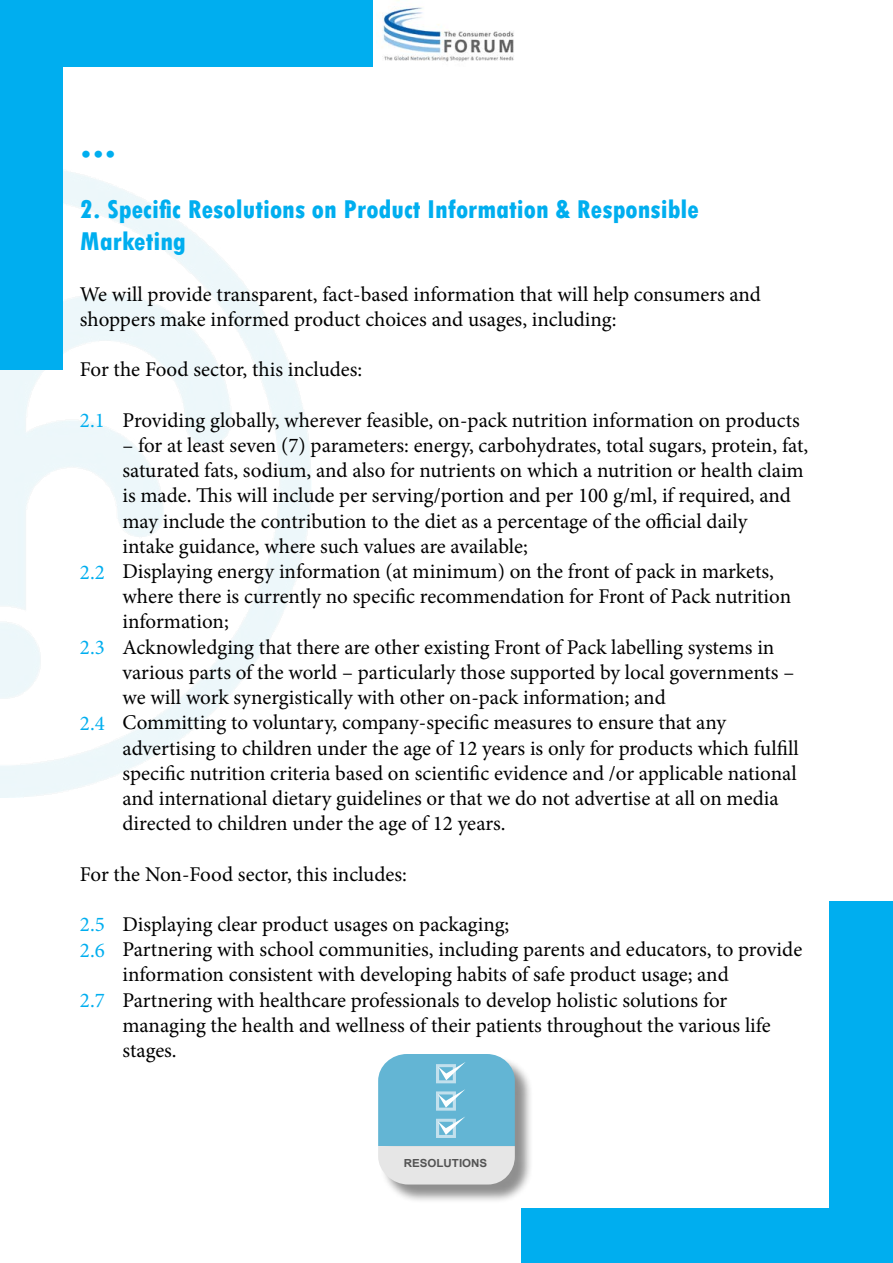
<style>
.page{position:relative;width:893px;height:1263px;background:#fff}
.page>*{position:absolute;margin:0;border:0;box-sizing:border-box;transform-origin:0 0}
.t1{font:800 condensed 45px "Tw Cen";color:#00aeef}
.t2{font:800 condensed 27px/32.4px "Tw Cen";color:#00aeef}
.t3{font:21px/25.2px "Minion Pro";color:#000}
.t4{font:21px/25.2px "Minion Pro";color:#00aeef}
.t5{font:700 11.1px "Arial";color:#545454;scale:1.04 1}
</style>
<div class="page">
<div style="left:380px;top:1056px;width:154px;height:147px;background:#000;opacity:.44"></div>
<svg style="left:378px;top:1054px;width:137px;height:130px;background:#91c6da"></svg>
<img style="left:376px;top:0;width:138px;height:62px">
<div style="left:0;top:0;width:372px;height:67px;background:#00aeef"></div>
<div style="left:829px;top:901px;width:64px;height:314px;background:#00aeef"></div>
<div style="left:522px;top:1209px;width:371px;height:54px;background:#00aeef"></div>
<div style="left:0;top:56px;width:63px;height:314px;background:#00aeef"></div>
<h1 class="t1" style="left:80px;top:116px;width:38px">...</h1>
<p class="t2" style="left:80px;top:193px;width:621px">2. Specific Resolutions on Product Information &amp; Responsible<br>Marketing</p>
<p class="t3" style="left:80px;top:282px;width:683px">We will provide transparent, fact-based information that will help consumers and shoppers make informed product choices and usages, including:</p>
<p class="t3" style="left:80px;top:357px;width:284px">For the Food sector, this includes:</p>
<p class="t3" style="left:122px;top:408px;width:679px">Providing globally, wherever feasible, on-pack nutrition information on products</p>
<p class="t3" style="left:122px;top:433px;width:687px">– for at least seven (7) parameters: energy, carbohydrates, total sugars, protein, fat, saturated fats, sodium, and also for nutrients on which a nutrition or health claim is made. This will include per serving/portion and per 100 g/ml, if required, and may include the contribution to the diet as a percentage of the official daily<br>intake guidance, where such values are available;<br>Displaying energy information (at minimum) on the front of pack in markets, where there is currently no specific recommendation for Front of Pack nutrition information;<br>Acknowledging that there are other existing Front of Pack labelling systems in various parts of the world – particularly those supported by local governments – we will work synergistically with other on-pack information; and<br>Committing to voluntary, company-specific measures to ensure that any advertising to children under the age of 12 years is only for products which fulfill specific nutrition criteria based on scientific evidence and /or applicable national and international dietary guidelines or that we do not advertise at all on media directed to children under the age of 12 years.</p>
<p class="t3" style="left:80px;top:861px;width:328px">For the Non-Food sector, this includes:</p>
<p class="t3" style="left:122px;top:912px;width:681px">Displaying clear product usages on packaging;<br>Partnering with school communities, including parents and educators, to provide information consistent with developing habits of safe product usage; and Partnering with healthcare professionals to develop holistic solutions for managing the health and wellness of their patients throughout the various life stages.</p>
<p class="t4" style="left:80px;top:408px;width:26px">2.1</p>
<p class="t4" style="left:80px;top:559px;width:26px">2.2</p>
<p class="t4" style="left:80px;top:635px;width:26px">2.3</p>
<p class="t4" style="left:80px;top:711px;width:26px">2.4</p>
<p class="t4" style="left:80px;top:912px;width:26px">2.5<br>2.6</p>
<p class="t4" style="left:80px;top:988px;width:26px">2.7</p>
<p class="t5" style="left:404px;top:1156px;width:82px">RESOLUTIONS</p>
</div>
